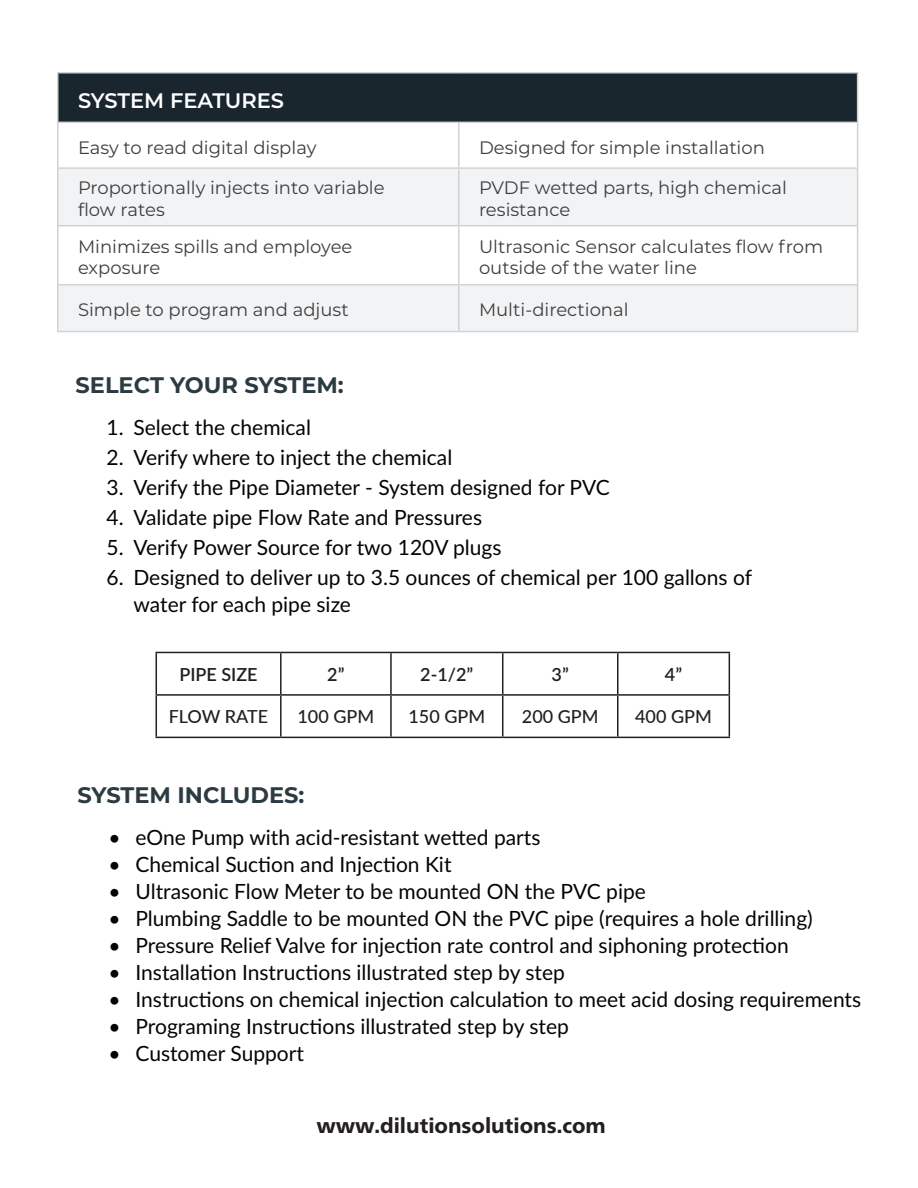
<style>
.page{position:relative;width:918px;height:1188px;background:#fff}
.page>*{position:absolute;margin:0;border:0;box-sizing:border-box;transform-origin:0 0}
.t1{font:700 22.5px "Montserrat";color:#2c3b42}
.t2{font:21px/27px "Lato";color:#040503}
.t3{font:800 21px "Frutiger Neue LT Pro";color:#231f20}
.t4{font:600 21px "Montserrat";color:#fff}
.t5{font:18px/21.6px "Montserrat";color:#3e3e3f}
.t6{font:500 18px "Lato";color:#231f20}
.t7{font:600 18px "Lato";color:#231f20}
</style>
<div class="page">
<div style="left:58px;top:73px;width:800px;height:49px;background:#19262d"></div>
<svg style="left:58px;top:169px;width:799px;height:162px;fill:#f2f3f4"></svg>
<hr style="left:57px;top:72px;width:402px;height:2px;background:#d1d2d4">
<hr style="left:57px;top:74px;width:1px;height:48px;background:#d1d2d4">
<hr style="left:459px;top:72px;width:399px;height:2px;background:#d1d2d4">
<hr style="left:857px;top:74px;width:1px;height:48px;background:#d1d2d4">
<hr style="left:57px;top:122px;width:402px;height:1px;background:#d1d2d4">
<hr style="left:57px;top:123px;width:1px;height:44px;background:#d1d2d4">
<hr style="left:459px;top:122px;width:399px;height:1px;background:#d1d2d4">
<hr style="left:458px;top:123px;width:2px;height:44px;background:#d1d2d4">
<hr style="left:857px;top:123px;width:1px;height:44px;background:#d1d2d4">
<hr style="left:57px;top:167px;width:402px;height:2px;background:#d1d2d4">
<hr style="left:57px;top:169px;width:1px;height:56px;background:#d1d2d4">
<hr style="left:459px;top:167px;width:399px;height:2px;background:#d1d2d4">
<hr style="left:458px;top:169px;width:2px;height:56px;background:#d1d2d4">
<hr style="left:857px;top:169px;width:1px;height:56px;background:#d1d2d4">
<hr style="left:57px;top:225px;width:402px;height:1px;background:#d1d2d4">
<hr style="left:57px;top:226px;width:1px;height:58px;background:#d1d2d4">
<hr style="left:459px;top:225px;width:399px;height:1px;background:#d1d2d4">
<hr style="left:458px;top:226px;width:2px;height:58px;background:#d1d2d4">
<hr style="left:857px;top:226px;width:1px;height:58px;background:#d1d2d4">
<hr style="left:57px;top:284px;width:402px;height:2px;background:#d1d2d4">
<hr style="left:57px;top:286px;width:1px;height:45px;background:#d1d2d4">
<hr style="left:459px;top:284px;width:399px;height:2px;background:#d1d2d4">
<hr style="left:458px;top:286px;width:2px;height:45px;background:#d1d2d4">
<hr style="left:857px;top:286px;width:1px;height:45px;background:#d1d2d4">
<hr style="left:57px;top:331px;width:402px;height:1px;background:#d1d2d4">
<hr style="left:459px;top:331px;width:399px;height:1px;background:#d1d2d4">
<hr style="left:156px;top:652px;width:125px;height:1px;background:#231f20">
<hr style="left:156px;top:653px;width:1px;height:41px;background:#231f20">
<hr style="left:281px;top:652px;width:110px;height:1px;background:#231f20">
<hr style="left:280px;top:653px;width:2px;height:41px;background:#231f20">
<hr style="left:391px;top:652px;width:112px;height:1px;background:#231f20">
<hr style="left:390px;top:653px;width:2px;height:41px;background:#231f20">
<hr style="left:503px;top:652px;width:115px;height:1px;background:#231f20">
<hr style="left:502px;top:653px;width:1px;height:41px;background:#231f20">
<hr style="left:618px;top:652px;width:112px;height:1px;background:#231f20">
<hr style="left:617px;top:653px;width:2px;height:41px;background:#231f20">
<hr style="left:729px;top:653px;width:1px;height:41px;background:#231f20">
<hr style="left:156px;top:694px;width:125px;height:2px;background:#231f20">
<hr style="left:156px;top:696px;width:1px;height:41px;background:#231f20">
<hr style="left:281px;top:694px;width:110px;height:2px;background:#231f20">
<hr style="left:280px;top:696px;width:2px;height:41px;background:#231f20">
<hr style="left:391px;top:694px;width:112px;height:2px;background:#231f20">
<hr style="left:390px;top:696px;width:2px;height:41px;background:#231f20">
<hr style="left:503px;top:694px;width:115px;height:2px;background:#231f20">
<hr style="left:502px;top:696px;width:1px;height:41px;background:#231f20">
<hr style="left:618px;top:694px;width:112px;height:2px;background:#231f20">
<hr style="left:617px;top:696px;width:2px;height:41px;background:#231f20">
<hr style="left:729px;top:696px;width:1px;height:41px;background:#231f20">
<hr style="left:156px;top:737px;width:125px;height:1px;background:#231f20">
<hr style="left:281px;top:737px;width:110px;height:1px;background:#231f20">
<hr style="left:391px;top:737px;width:112px;height:1px;background:#231f20">
<hr style="left:503px;top:737px;width:115px;height:1px;background:#231f20">
<hr style="left:618px;top:737px;width:112px;height:1px;background:#231f20">
<p class="t4" style="left:78px;top:85px;width:208px">SYSTEM FEATURES</p>
<p class="t5" style="left:78px;top:136px;width:240px">Easy to read digital display</p>
<p class="t5" style="left:479px;top:136px;width:287px">Designed for simple installation</p>
<p class="t5" style="left:78px;top:177px;width:308px">Proportionally injects into variable</p>
<p class="t5" style="left:78px;top:198px;width:88px">flow rates</p>
<p class="t5" style="left:479px;top:177px;width:309px">PVDF wetted parts, high chemical</p>
<p class="t5" style="left:479px;top:198px;width:93px">resistance</p>
<p class="t5" style="left:78px;top:235px;width:276px">Minimizes spills and employee</p>
<p class="t5" style="left:78px;top:257px;width:84px">exposure</p>
<p class="t5" style="left:479px;top:235px;width:346px">Ultrasonic Sensor calculates flow from outside of the water line</p>
<p class="t5" style="left:78px;top:299px;width:272px">Simple to program and adjust</p>
<p class="t5" style="left:479px;top:299px;width:151px">Multi-directional</p>
<p class="t1" style="left:76px;top:369px;width:270px">SELECT YOUR SYSTEM:</p>
<p class="t2" style="left:106px;top:413px;width:206px">1. Select the chemical</p>
<p class="t2" style="left:106px;top:443px;width:347px">2. Verify where to inject the chemical</p>
<p class="t2" style="left:106px;top:473px;width:505px">3. Verify the Pipe Diameter - System designed for PVC</p>
<p class="t2" style="left:106px;top:503px;width:377px">4. Validate pipe Flow Rate and Pressures</p>
<p class="t2" style="left:106px;top:533px;width:397px">5. Verify Power Source for two 120V plugs</p>
<p class="t2" style="left:134px;top:563px;width:620px;text-indent:-27px">6. Designed to deliver up to 3.5 ounces of chemical per 100 gallons of water for each pipe size</p>
<p class="t7" style="left:179px;top:661px;width:80px">PIPE SIZE</p>
<p class="t7" style="left:327px;top:661px;width:19px">2”</p>
<p class="t7" style="left:420px;top:661px;width:55px">2-1/2”</p>
<p class="t7" style="left:552px;top:661px;width:19px">3”</p>
<p class="t7" style="left:665px;top:661px;width:19px">4”</p>
<p class="t6" style="left:169px;top:704px;width:101px">FLOW RATE</p>
<p class="t6" style="left:298px;top:704px;width:78px">100 GPM</p>
<p class="t6" style="left:409px;top:704px;width:78px">150 GPM</p>
<p class="t6" style="left:522px;top:704px;width:78px">200 GPM</p>
<p class="t6" style="left:635px;top:704px;width:78px">400 GPM</p>
<p class="t1" style="left:78px;top:779px;width:228px">SYSTEM INCLUDES:</p>
<p class="t2" style="left:108px;top:823px;width:434px">• eOne Pump with acid-resistant wetted parts</p>
<p class="t2" style="left:108px;top:850px;width:345px">• Chemical Suction and Injection Kit</p>
<p class="t2" style="left:108px;top:877px;width:539px">• Ultrasonic Flow Meter to be mounted ON the PVC pipe</p>
<p class="t2" style="left:108px;top:904px;width:706px">• Plumbing Saddle to be mounted ON the PVC pipe (requires a hole drilling)</p>
<p class="t2" style="left:108px;top:931px;width:682px">• Pressure Relief Valve for injection rate control and siphoning protection</p>
<p class="t2" style="left:108px;top:958px;width:458px">• Installation Instructions illustrated step by step</p>
<p class="t2" style="left:108px;top:985px;width:754px">• Instructions on chemical injection calculation to meet acid dosing requirements</p>
<p class="t2" style="left:108px;top:1012px;width:462px">• Programing Instructions illustrated step by step</p>
<p class="t2" style="left:108px;top:1039px;width:197px">• Customer Support</p>
<p class="t3" style="left:316px;top:1114px;width:291px">www.dilutionsolutions.com</p>
</div>
